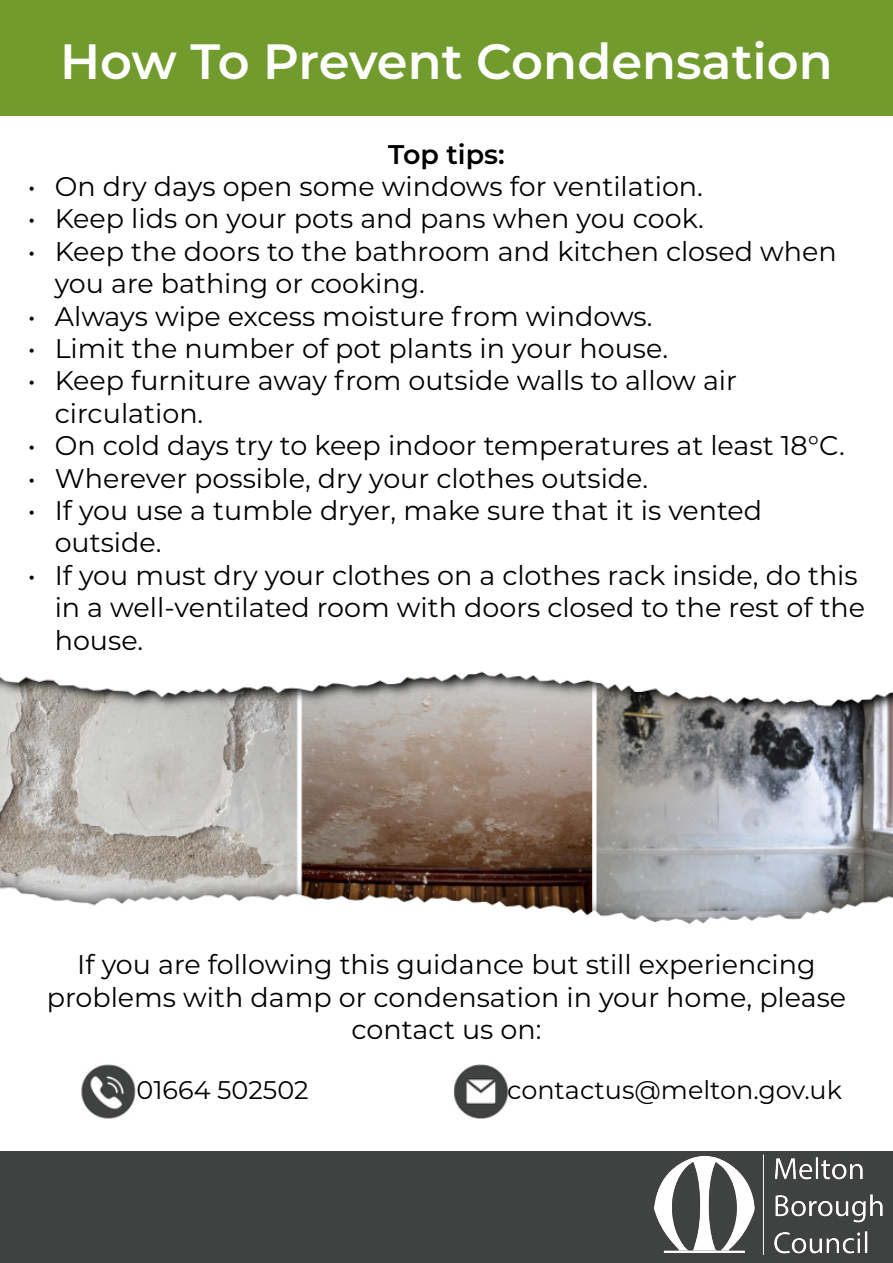
<style>
.page{position:relative;width:893px;height:1263px;background:#fff}
.page>*{position:absolute;margin:0;border:0;box-sizing:border-box;transform-origin:0 0}
.t1{font:600 49.5px "Montserrat";color:#fff}
.t2{font:27px/32.4px "Montserrat";color:#000}
.t3{font:600 27px "Montserrat";color:#000}
.t4{font:25.5px "Montserrat";color:#000}
</style>
<div class="page">
<img style="left:0;top:671px;width:893px;height:254px">
<div style="left:0;top:0;width:893px;height:116px;background:#729b2d"></div>
<div style="left:0;top:1151px;width:893px;height:112px;background:#404141"></div>
<img style="left:654px;top:1154px;width:229px;height:101px">
<img style="left:81px;top:1064px;width:55px;height:55px">
<img style="left:454px;top:1064px;width:53px;height:54px">
<h1 class="t1" style="left:60px;top:26px;width:774px">How To Prevent Condensation</h1>
<h2 class="t3" style="left:388px;top:135px;width:118px">Top tips:</h2>
<p class="t2" style="left:28px;top:169px;width:677px">• On dry days open some windows for ventilation.</p>
<p class="t2" style="left:28px;top:202px;width:678px">• Keep lids on your pots and pans when you cook.</p>
<p class="t2" style="left:55px;top:234px;width:784px;text-indent:-27px">• Keep the doors to the bathroom and kitchen closed when you are bathing or cooking.</p>
<p class="t2" style="left:28px;top:299px;width:626px">• Always wipe excess moisture from windows.</p>
<p class="t2" style="left:28px;top:331px;width:642px">• Limit the number of pot plants in your house.</p>
<p class="t2" style="left:55px;top:364px;width:684px;text-indent:-27px">• Keep furniture away from outside walls to allow air circulation.</p>
<p class="t2" style="left:28px;top:428px;width:819px">• On cold days try to keep indoor temperatures at least 18°C.</p>
<p class="t2" style="left:28px;top:461px;width:622px">• Wherever possible, dry your clothes outside.</p>
<p class="t2" style="left:55px;top:493px;width:709px;text-indent:-27px">• If you use a tumble dryer, make sure that it is vented outside.</p>
<p class="t2" style="left:55px;top:558px;width:812px;text-indent:-27px">• If you must dry your clothes on a clothes rack inside, do this in a well-ventilated room with doors closed to the rest of the house.</p>
<p class="t2" style="left:77px;top:947px;width:740px">If you are following this guidance but still experiencing</p>
<p class="t2" style="left:47px;top:980px;width:801px;text-align:center">problems with damp or condensation in your home, please contact us on:</p>
<p class="t4" style="left:137px;top:1072px;width:174px">01664 502502</p>
<p class="t4" style="left:507px;top:1072px;width:336px">contactus@melton.gov.uk</p>
</div>
